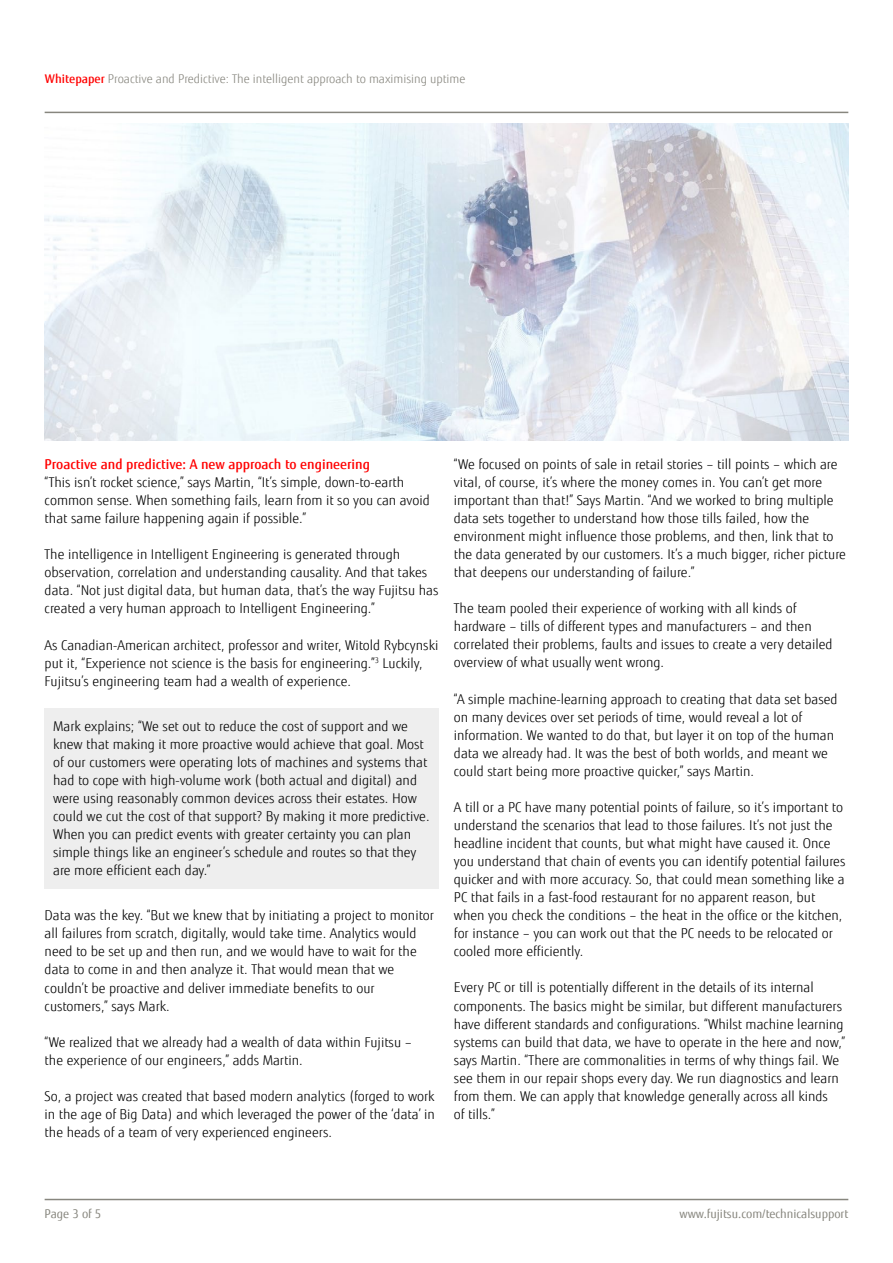
<style>
.page{position:relative;width:893px;height:1263px;background:#fff}
.page>*{position:absolute;margin:0;border:0;box-sizing:border-box;transform-origin:0 0}
.t1{font:300 13.5px/18px "Fujitsu Sans";color:#000}
.t2{font:500 13.5px "Fujitsu Sans";color:#f00}
.t3{font:300 12px "Fujitsu Sans";color:#87867e}
.t4{font:12px "Fujitsu Sans";color:#87867e}
.s1{font-weight:500;color:#f00}
</style>
<div class="page">
<div style="left:45px;top:708px;width:394px;height:181px;background:#eee"></div>
<hr style="left:45px;top:112px;width:803px;height:1px;background:#87867e">
<img style="left:45px;top:124px;width:803px;height:316px">
<hr style="left:45px;top:1199px;width:803px;height:1px;background:#87867e">
<p class="t3" style="left:45px;top:72px;width:422px"><span class="s1">Whitepaper</span> Proactive and Predictive: The intelligent approach to maximising uptime</p>
<p class="t2" style="left:45px;top:456px;width:327px">Proactive and predictive: A new approach to engineering</p>
<p class="t1" style="left:45px;top:473px;width:387px">“This isn’t rocket science,” says Martin, “It’s simple, down-to-earth common sense. When something fails, learn from it so you can avoid that same failure happening again if possible.”</p>
<p class="t1" style="left:45px;top:545px;width:395px">The intelligence in Intelligent Engineering is generated through observation, correlation and understanding causality. And that takes data. “Not just digital data, but human data, that’s the way Fujitsu has created a very human approach to Intelligent Engineering.”</p>
<p class="t1" style="left:45px;top:636px;width:395px">As Canadian-American architect, professor and writer, Witold Rybcynski put it, “Experience not science is the basis for engineering.”<sup>3</sup> Luckily,<br>Fujitsu’s engineering team had a wealth of experience.</p>
<p class="t1" style="left:53px;top:717px;width:378px">Mark explains; “We set out to reduce the cost of support and we knew that making it more proactive would achieve that goal. Most of our customers were operating lots of machines and systems that had to cope with high-volume work (both actual and digital) and were using reasonably common devices across their estates. How could we cut the cost of that support? By making it more predictive.<br>When you can predict events with greater certainty you can plan simple things like an engineer’s schedule and routes so that they are more efficient each day.”</p>
<p class="t1" style="left:45px;top:907px;width:391px">Data was the key. “But we knew that by initiating a project to monitor all failures from scratch, digitally, would take time. Analytics would need to be set up and then run, and we would have to wait for the data to come in and then analyze it. That would mean that we couldn’t be proactive and deliver immediate benefits to our customers,” says Mark.</p>
<p class="t1" style="left:45px;top:1033px;width:369px">“We realized that we already had a wealth of data within Fujitsu – the experience of our engineers,” adds Martin.</p>
<p class="t1" style="left:45px;top:1087px;width:392px;text-align:justify">So, a project was created that based modern analytics (forged to work in the age of Big Data) and which leveraged the power of the ‘data’ in the heads of a team of very experienced engineers.</p>
<p class="t1" style="left:454px;top:455px;width:394px">“We focused on points of sale in retail stories – till points – which are vital, of course, it’s where the money comes in. You can’t get more important than that!” Says Martin. “And we worked to bring multiple data sets together to understand how those tills failed, how the environment might influence those problems, and then, link that to the data generated by our customers. It’s a much bigger, richer picture that deepens our understanding of failure.”</p>
<p class="t1" style="left:454px;top:600px;width:380px">The team pooled their experience of working with all kinds of hardware – tills of different types and manufacturers – and then correlated their problems, faults and issues to create a very detailed overview of what usually went wrong.</p>
<p class="t1" style="left:454px;top:690px;width:385px">“A simple machine-learning approach to creating that data set based on many devices over set periods of time, would reveal a lot of information. We wanted to do that, but layer it on top of the human data we already had. It was the best of both worlds, and meant we could start being more proactive quicker,” says Martin.</p>
<p class="t1" style="left:454px;top:798px;width:393px">A till or a PC have many potential points of failure, so it’s important to understand the scenarios that lead to those failures. It’s not just the headline incident that counts, but what might have caused it. Once you understand that chain of events you can identify potential failures quicker and with more accuracy. So, that could mean something like a PC that fails in a fast-food restaurant for no apparent reason, but when you check the conditions – the heat in the office or the kitchen, for instance – you can work out that the PC needs to be relocated or cooled more efficiently.</p>
<p class="t1" style="left:454px;top:979px;width:393px">Every PC or till is potentially different in the details of its internal components. The basics might be similar, but different manufacturers have different standards and configurations. “Whilst machine learning systems can build that data, we have to operate in the here and now,” says Martin. “There are commonalities in terms of why things fail. We see them in our repair shops every day. We run diagnostics and learn from them. We can apply that knowledge generally across all kinds<br>of tills.”</p>
<p class="t4" style="left:45px;top:1206px;width:58px">Page 3 of 5</p>
<p class="t4" style="left:679px;top:1206px;width:170px">www.fujitsu.com/technicalsupport</p>
</div>
